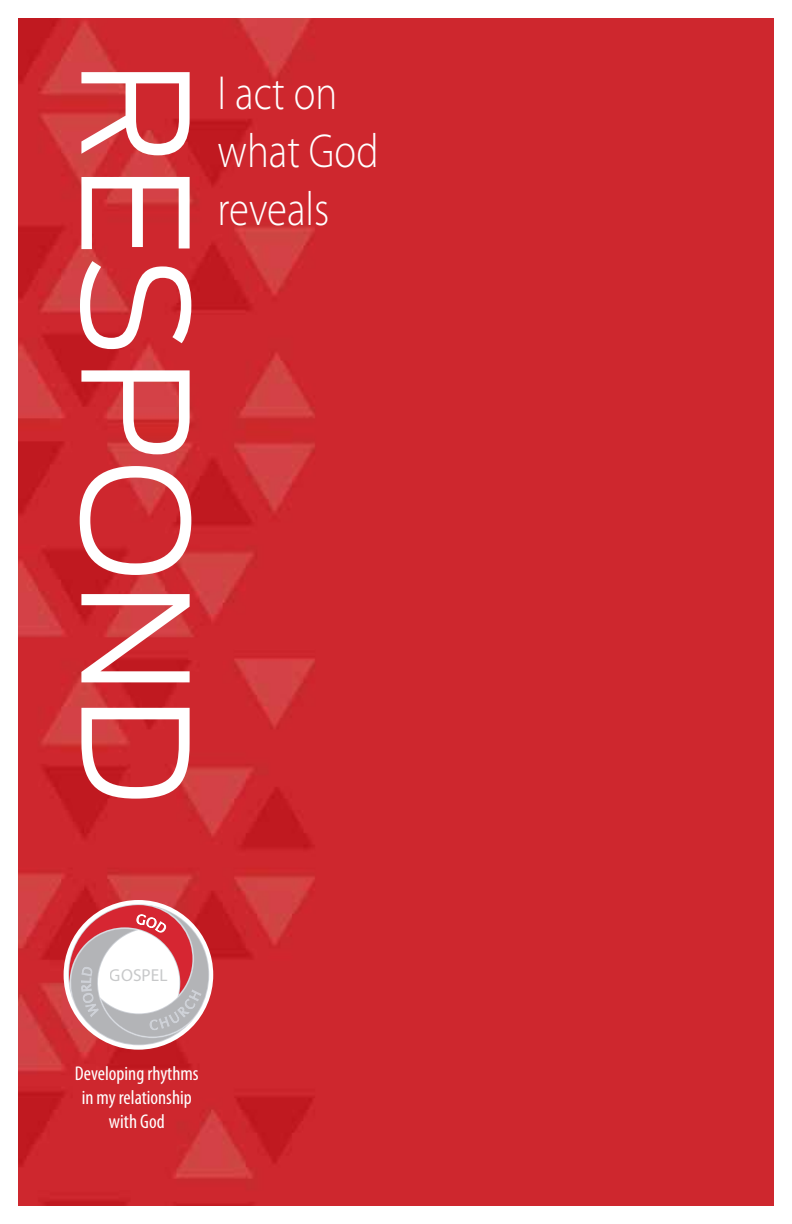
<style>
.page{position:relative;width:792px;height:1224px;background:#fff}
.page>*{position:absolute;margin:0;border:0;box-sizing:border-box;transform-origin:0 0}
.t1{font:300 146px "Antenna";color:#fff}
.t2{font:300 48px/57.6px "Myriad Pro";color:#fff;scale:.85 1}
.t3{font:condensed 20px/24px "Myriad Pro";color:#fff;text-align:center}
.t4{font:17.4px "Myriad Pro";color:#9a9c9e}
</style>
<div class="page">
<img style="left:18px;top:18px;width:756px;height:1188px">
<div style="left:64px;top:900px;width:149px;height:150px;background:#fff;border-radius:50%"></div>
<svg style="left:65px;top:904px;width:144px;height:141px"></svg>
<h1 class="t1" style="left:219px;top:59px;width:747px;rotate:90deg">RESPOND</h1>
<h2 class="t2" style="left:218px;top:64px;width:191px">I act on what God reveals</h2>
<p class="t4" style="left:110px;top:965px;width:59px">GOSPEL</p>
<p class="t3" style="left:75px;top:1061px;width:125px">Developing rhythms in my relationship with God</p>
</div>
